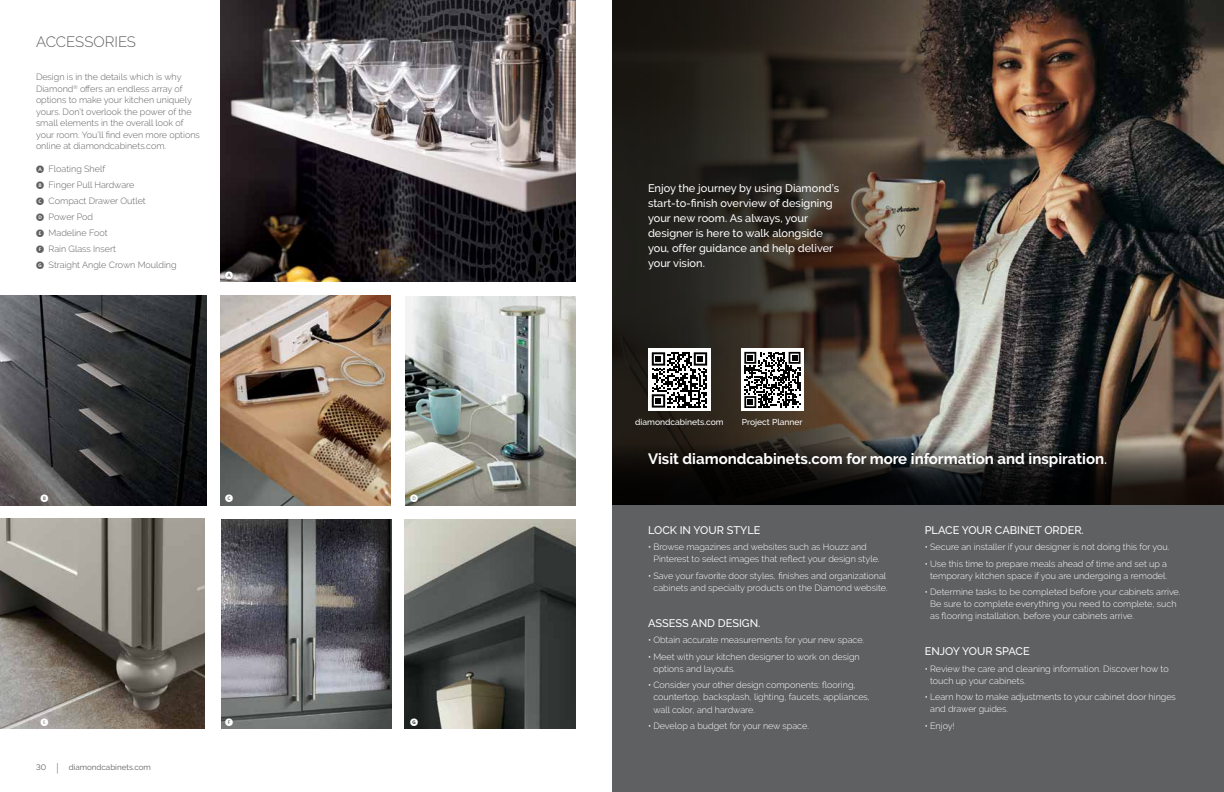
<style>
.page{position:relative;width:1224px;height:792px;background:#fff}
.page>*{position:absolute;margin:0;border:0;box-sizing:border-box;transform-origin:0 0}
.t1{font:700 15px "Raleway";color:#fff}
.t2{font:300 15px "Raleway";color:#5f6062}
.t3{font:500 11px/15px "Raleway";color:#fff}
.t4{font:300 9px/12px "Raleway";color:#fff}
.t5{font:300 9px/11.5px "Raleway";color:#5f6062}
.t6{font:500 8.5px "Raleway";color:#fff}
.t7{font:8px "Raleway";color:#5f6062}
.t8{font:8px "Whitney Index Black Rd Bd";color:#fff}
.s1{font-family:"Whitney Index Black Rd Bd";font-weight:400;font-size:8px}
.s2{font-weight:300;font-size:11.5px}
.s3{font-weight:500}
</style>
<div class="page">
<img style="left:925px;top:0;width:299px;height:444px">
<svg style="left:612px;top:0;width:313px;height:444px;background:#372f26"></svg>
<svg style="left:612px;top:444px;width:612px;height:62px;background:#1d1b19"></svg>
<div style="left:648px;top:348px;width:63px;height:63px;background:#fff"></div>
<svg style="left:652px;top:352px;width:55px;height:56px"></svg>
<div style="left:741px;top:348px;width:63px;height:63px;background:#fff"></div>
<svg style="left:744px;top:352px;width:57px;height:56px"></svg>
<img style="left:0;top:518px;width:205px;height:210px">
<img style="left:406px;top:296px;width:170px;height:210px">
<img style="left:405px;top:519px;width:170px;height:210px">
<img style="left:221px;top:519px;width:170px;height:210px">
<img style="left:220px;top:0;width:356px;height:282px">
<img style="left:0;top:296px;width:206px;height:210px">
<img style="left:221px;top:295px;width:170px;height:211px">
<svg style="left:227px;top:272px;width:5px;height:5px"></svg>
<div style="left:612px;top:506px;width:612px;height:286px;background:#5f6062"></div>
<h1 class="t2" style="left:36px;top:33px;width:102px">ACCESSORIES</h1>
<p class="t5" style="left:36px;top:72px;width:165px">Design is in the details which is why Diamond<sup>®</sup> offers an endless array of options to make your kitchen uniquely yours. Don’t overlook the power of the small elements in the overall look of your room. You’ll find even more options online at diamondcabinets.com.</p>
<p class="t5" style="left:36px;top:161px;width:142px;line-height:16px"><span class="s1">A</span> Floating Shelf<br><span class="s1">B</span> Finger Pull Hardware<br><span class="s1">C</span> Compact Drawer Outlet<br><span class="s1">D</span> Power Pod<br><span class="s1">E</span> Madeline Foot<br><span class="s1">F</span> Rain Glass Insert<br><span class="s1">G</span> Straight Angle Crown Moulding</p>
<p class="t8" style="left:225px;top:271px;width:9px">A</p>
<p class="t8" style="left:41px;top:494px;width:9px">B</p>
<p class="t8" style="left:225px;top:494px;width:9px">C</p>
<p class="t8" style="left:410px;top:494px;width:9px">D</p>
<p class="t8" style="left:41px;top:718px;width:9px">E</p>
<p class="t8" style="left:225px;top:718px;width:9px">F</p>
<p class="t8" style="left:410px;top:718px;width:9px">G</p>
<p class="t7" style="left:36px;top:763px;width:116px">30 <span class="s2">|</span> diamondcabinets.com</p>
<p class="t3" style="left:648px;top:181px;width:193px">Enjoy the journey by using Diamond’s start-to-finish overview of designing your new room. As always, your designer is here to walk alongside you, offer guidance and help deliver your vision.</p>
<p class="t6" style="left:635px;top:417px;width:90px">diamondcabinets.com</p>
<p class="t6" style="left:742px;top:417px;width:62px">Project Planner</p>
<h1 class="t1" style="left:648px;top:450px;width:461px">Visit diamondcabinets.com for more information and inspiration<span class="s3">.</span></h1>
<p class="t3" style="left:648px;top:522px;width:114px">LOCK IN YOUR STYLE</p>
<p class="t4" style="left:653px;top:541px;width:228px;text-indent:-5px">• Browse magazines and websites such as Houzz and<br>Pinterest to select images that reflect your design style.</p>
<p class="t4" style="left:648px;top:570px;width:241px;text-align:right">• Save your favorite door styles, finishes and organizational cabinets and specialty products on the Diamond website.</p>
<p class="t3" style="left:648px;top:616px;width:114px">ASSESS AND DESIGN.</p>
<p class="t4" style="left:648px;top:634px;width:218px">• Obtain accurate measurements for your new space.</p>
<p class="t4" style="left:653px;top:651px;width:208px;text-indent:-5px">• Meet with your kitchen designer to work on design options and layouts.</p>
<p class="t4" style="left:653px;top:679px;width:218px;text-indent:-5px">• Consider your other design components: flooring, countertop, backsplash, lighting, faucets, appliances, wall color, and hardware.</p>
<p class="t4" style="left:648px;top:720px;width:163px">• Develop a budget for your new space.</p>
<p class="t3" style="left:925px;top:522px;width:161px">PLACE YOUR CABINET ORDER.</p>
<p class="t4" style="left:925px;top:541px;width:246px">• Secure an installer if your designer is not doing this for you.</p>
<p class="t4" style="left:925px;top:558px;width:244px;text-align:center">• Use this time to prepare meals ahead of time and set up a temporary kitchen space if you are undergoing a remodel.</p>
<p class="t4" style="left:930px;top:586px;width:252px;text-indent:-5px">• Determine tasks to be completed before your cabinets arrive.<br>Be sure to complete everything you need to complete, such as flooring installation, before your cabinets arrive.</p>
<p class="t3" style="left:925px;top:644px;width:106px">ENJOY YOUR SPACE</p>
<p class="t4" style="left:930px;top:663px;width:240px;text-indent:-5px">• Review the care and cleaning information. Discover how to touch up your cabinets.</p>
<p class="t4" style="left:930px;top:691px;width:247px;text-indent:-5px">• Learn how to make adjustments to your cabinet door hinges and drawer guides.</p>
<p class="t4" style="left:925px;top:720px;width:32px">• Enjoy!</p>
</div>
